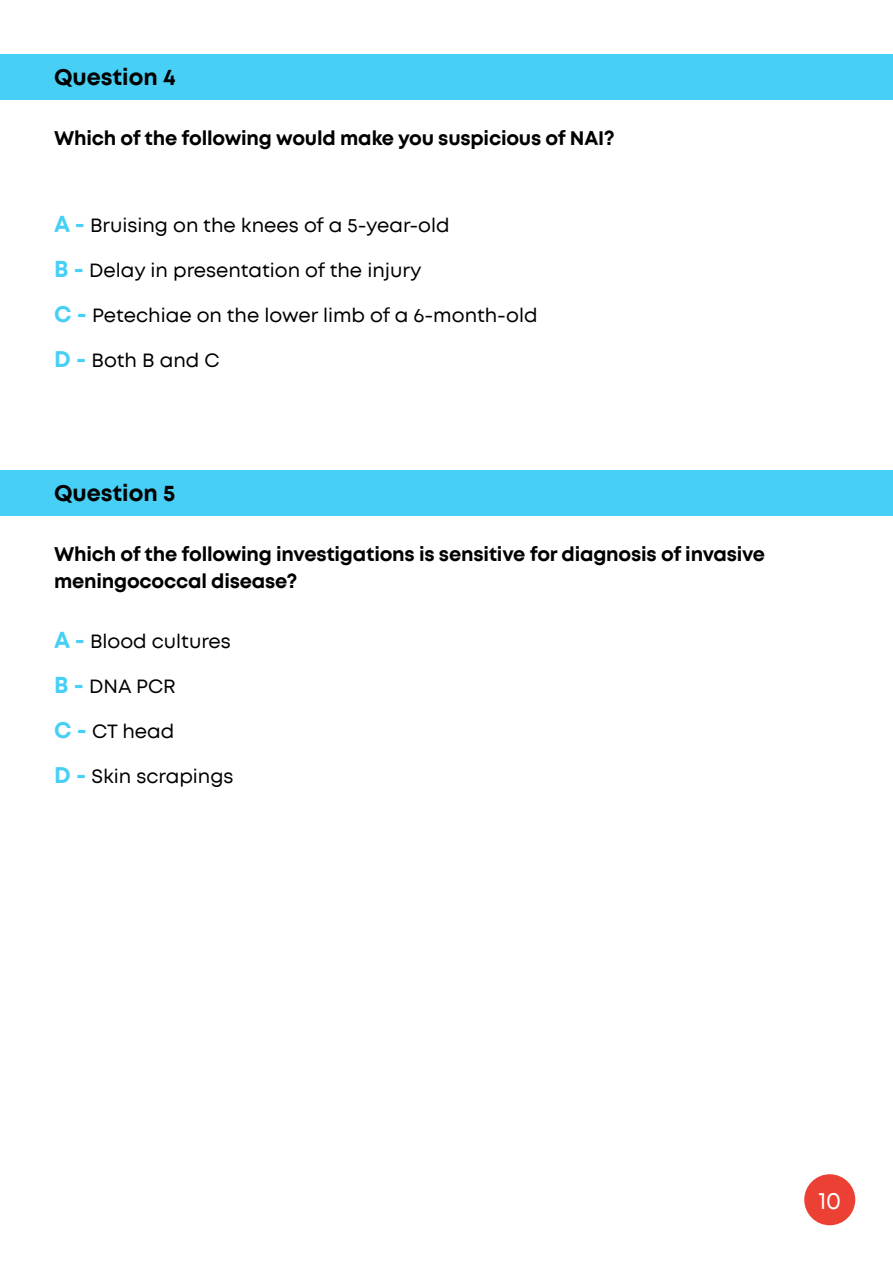
<style>
.page{position:relative;width:893px;height:1263px;background:#fff}
.page>*{position:absolute;margin:0;border:0;box-sizing:border-box;transform-origin:0 0}
.t1{font:24px "Mont";color:#fff}
.t2{font:700 22.5px "Mont";color:#000}
.t3{font:19.5px "Mont";color:#000}
.t4{font:700 19.5px/27px "Mont";letter-spacing:-.01em;color:#000}
.s1{font-weight:700;font-size:22.5px;color:#47cff5}
</style>
<div class="page">
<div style="left:804px;top:1174px;width:51px;height:51px;background:#eb4033;border-radius:50%"></div>
<div style="left:0;top:470px;width:893px;height:46px;background:#47cff5"></div>
<div style="left:0;top:54px;width:893px;height:46px;background:#47cff5"></div>
<p class="t2" style="left:54px;top:66px;width:123px">Question 4</p>
<p class="t4" style="left:54px;top:125px;width:562px">Which of the following would make you suspicious of NAI?</p>
<p class="t3" style="left:54px;top:216px;width:397px"><span class="s1">A -</span> Bruising on the knees of a 5-year-old</p>
<p class="t3" style="left:54px;top:260px;width:369px"><span class="s1">B -</span> Delay in presentation of the injury</p>
<p class="t3" style="left:54px;top:305px;width:485px"><span class="s1">C -</span> Petechiae on the lower limb of a 6-month-old</p>
<p class="t3" style="left:54px;top:350px;width:167px"><span class="s1">D -</span> Both B and C</p>
<p class="t2" style="left:54px;top:482px;width:123px">Question 5</p>
<p class="t4" style="left:54px;top:541px;width:713px">Which of the following investigations is sensitive for diagnosis of invasive meningococcal disease?</p>
<p class="t3" style="left:54px;top:632px;width:178px"><span class="s1">A -</span> Blood cultures</p>
<p class="t3" style="left:54px;top:676px;width:123px"><span class="s1">B -</span> DNA PCR</p>
<p class="t3" style="left:54px;top:721px;width:122px"><span class="s1">C -</span> CT head</p>
<p class="t3" style="left:54px;top:766px;width:181px"><span class="s1">D -</span> Skin scrapings</p>
<p class="t1" style="left:818px;top:1189px;width:24px">10</p>
</div>
